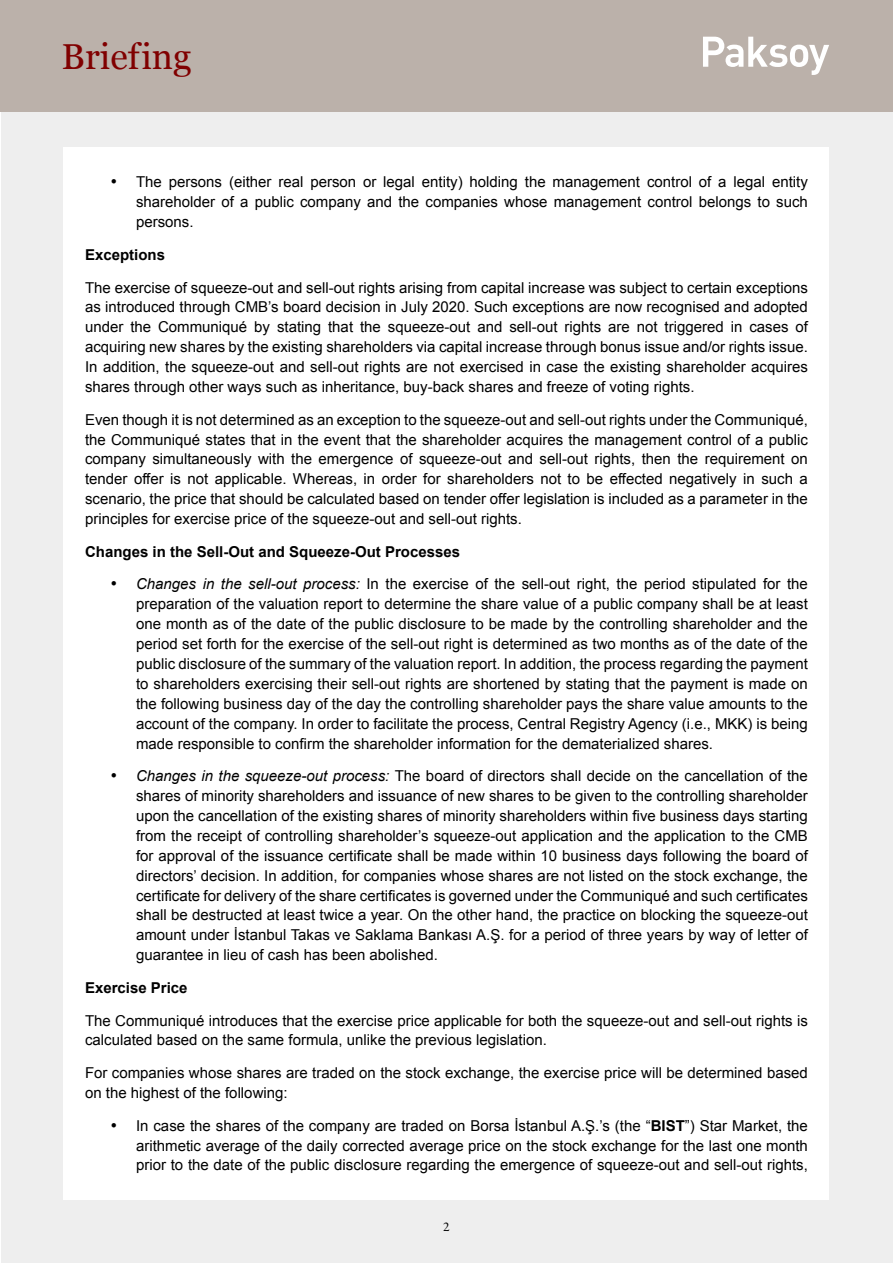
<style>
.page{position:relative;width:893px;height:1263px;background:#fff}
.page>*{position:absolute;margin:0;border:0;box-sizing:border-box;transform-origin:0 0}
.t1{font:36px "Georgia";color:#800000}
.t2{font:15px/20px "Arial";color:#000;text-align:justify}
.t3{font:700 15px "Arial";color:#000}
.t4{font:13.5px "Garamond Premr Pro";color:#000}
.s1{font-style:italic}
.s2{font-weight:700}
</style>
<div class="page">
<div style="left:1px;top:0;width:892px;height:1263px;background:#eee"></div>
<div style="left:0;top:0;width:893px;height:112px;background:#bbb1aa"></div>
<div style="left:64px;top:147px;width:765px;height:1052px;background:#fff"></div>
<svg style="left:703px;top:37px;width:126px;height:38px"></svg>
<h1 class="t1" style="left:62px;top:31px;width:131px">Briefing</h1>
<p class="t2" style="left:136px;top:172px;width:673px;text-indent:-26px">• The persons (either real person or legal entity) holding the management control of a legal entity shareholder of a public company and the companies whose management control belongs to such persons.</p>
<p class="t3" style="left:85px;top:245px;width:82px">Exceptions</p>
<p class="t2" style="left:85px;top:277px;width:724px">The exercise of squeeze-out and sell-out rights arising from capital increase was subject to certain exceptions as introduced through CMB’s board decision in July 2020. Such exceptions are now recognised and adopted under the Communiqué by stating that the squeeze-out and sell-out rights are not triggered in cases of acquiring new shares by the existing shareholders via capital increase through bonus issue and/or rights issue.<br>In addition, the squeeze-out and sell-out rights are not exercised in case the existing shareholder acquires shares through other ways such as inheritance, buy-back shares and freeze of voting rights.</p>
<p class="t2" style="left:85px;top:409px;width:724px">Even though it is not determined as an exception to the squeeze-out and sell-out rights under the Communiqué, the Communiqué states that in the event that the shareholder acquires the management control of a public company simultaneously with the emergence of squeeze-out and sell-out rights, then the requirement on tender offer is not applicable. Whereas, in order for shareholders not to be effected negatively in such a scenario, the price that should be calculated based on tender offer legislation is included as a parameter in the principles for exercise price of the squeeze-out and sell-out rights.</p>
<p class="t3" style="left:85px;top:542px;width:377px">Changes in the Sell-Out and Squeeze-Out Processes</p>
<p class="t2" style="left:136px;top:574px;width:673px;text-indent:-26px">• <span class="s1">Changes in the sell-out process:</span> In the exercise of the sell-out right, the period stipulated for the preparation of the valuation report to determine the share value of a public company shall be at least one month as of the date of the public disclosure to be made by the controlling shareholder and the period set forth for the exercise of the sell-out right is determined as two months as of the date of the public disclosure of the summary of the valuation report. In addition, the process regarding the payment to shareholders exercising their sell-out rights are shortened by stating that the payment is made on the following business day of the day the controlling shareholder pays the share value amounts to the account of the company. In order to facilitate the process, Central Registry Agency (i.e., MKK) is being made responsible to confirm the shareholder information for the dematerialized shares.</p>
<p class="t2" style="left:136px;top:766px;width:673px;text-indent:-26px">• <span class="s1">Changes in the squeeze-out process:</span> The board of directors shall decide on the cancellation of the shares of minority shareholders and issuance of new shares to be given to the controlling shareholder upon the cancellation of the existing shares of minority shareholders within five business days starting from the receipt of controlling shareholder’s squeeze-out application and the application to the CMB for approval of the issuance certificate shall be made within 10 business days following the board of directors’ decision. In addition, for companies whose shares are not listed on the stock exchange, the certificate for delivery of the share certificates is governed under the Communiqué and such certificates shall be destructed at least twice a year. On the other hand, the practice on blocking the squeeze-out amount under İstanbul Takas ve Saklama Bankası A.Ş. for a period of three years by way of letter of guarantee in lieu of cash has been abolished.</p>
<p class="t3" style="left:85px;top:978px;width:104px">Exercise Price</p>
<p class="t2" style="left:85px;top:1010px;width:724px">The Communiqué introduces that the exercise price applicable for both the squeeze-out and sell-out rights is calculated based on the same formula, unlike the previous legislation.</p>
<p class="t2" style="left:85px;top:1063px;width:724px">For companies whose shares are traded on the stock exchange, the exercise price will be determined based on the highest of the following:</p>
<p class="t2" style="left:136px;top:1115px;width:673px;text-indent:-26px">• In case the shares of the company are traded on Borsa İstanbul A.Ş.’s (the “<span class="s2">BIST</span>”) Star Market, the arithmetic average of the daily corrected average price on the stock exchange for the last one month prior to the date of the public disclosure regarding the emergence of squeeze-out and sell-out rights,</p>
<p class="t4" style="left:443px;top:1218px;width:8px">2</p>
</div>
